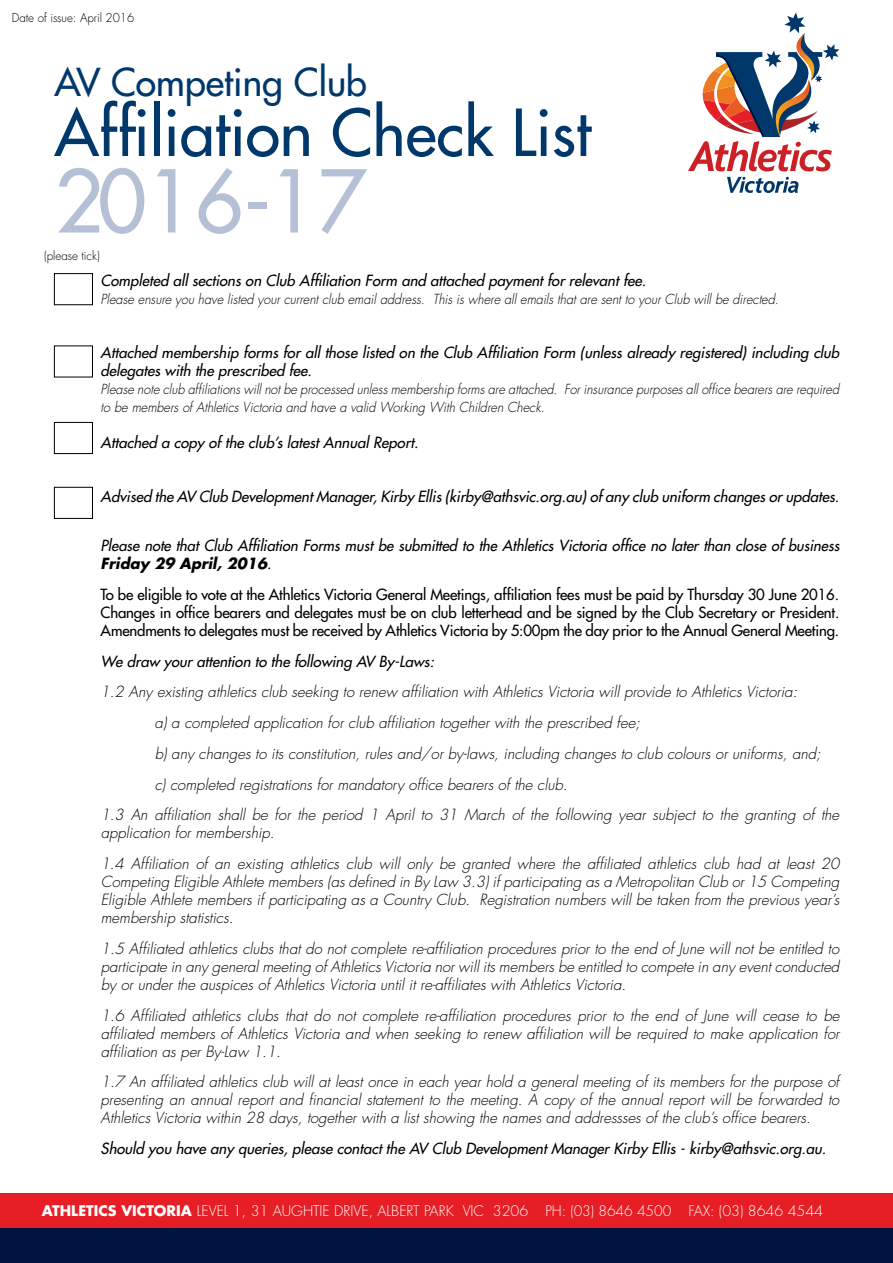
<style>
.page{position:relative;width:893px;height:1263px;background:#fff}
.page>*{position:absolute;margin:0;border:0;box-sizing:border-box;transform-origin:0 0}
.t1{font:500 84px "Futura Std";color:#b5c0d7}
.t2{font:500 63px "Futura Std";color:#00386c}
.t3{font:500 37.5px "Futura Std";color:#00386c}
.t4{font:italic 300 15px/18px "Futura Std";color:#000;text-align:justify}
.t5{font:italic 500 15px/18px "Futura Std";color:#000}
.t6{font:500 15px/18px "Futura Std";letter-spacing:-.01em;color:#000;text-align:justify}
.t7{font:300 14.25px "Futura Std";color:#fff}
.t8{font:italic 300 13.5px/18px "Futura Std";color:#000;scale:.94 1}
.t9{font:300 12px "Futura Std";letter-spacing:-.005em;color:#000}
.s1{font-weight:700}
</style>
<div class="page">
<div style="left:54px;top:273px;width:39px;height:32px;border:1px solid #000"></div>
<div style="left:54px;top:345px;width:39px;height:32px;border:1px solid #000"></div>
<div style="left:54px;top:422px;width:39px;height:32px;border:1px solid #000"></div>
<div style="left:54px;top:487px;width:39px;height:32px;border:1px solid #000"></div>
<svg style="left:727px;top:177px;width:71px;height:16px"></svg>
<svg style="left:688px;top:12px;width:151px;height:159px"></svg>
<div style="left:0;top:1193px;width:893px;height:56px;background:#e61e26"></div>
<div style="left:0;top:1229px;width:893px;height:34px;background:#00143f"></div>
<p class="t9" style="left:12px;top:11px;width:124px">Date of issue: April 2016</p>
<h3 class="t3" style="left:54px;top:59px;width:314px">AV Competing Club</h3>
<h2 class="t2" style="left:54px;top:93px;width:538px">Affiliation Check List</h2>
<h1 class="t1" style="left:54px;top:149px;width:313px">2016-17</h1>
<p class="t9" style="left:44px;top:249px;width:57px">(please tick)</p>
<p class="t5" style="left:101px;top:272px;width:550px">Completed all sections on Club Affiliation Form and attached payment for relevant fee.</p>
<p class="t8" style="left:101px;top:291px;width:726px">Please ensure you have listed your current club email address. This is where all emails that are sent to your Club will be directed.</p>
<p class="t5" style="left:101px;top:344px;width:743px">Attached membership forms for all those listed on the Club Affiliation Form (unless already registered) including club delegates with the prescribed fee.</p>
<p class="t8" style="left:101px;top:381px;width:790px">Please note club affiliationswillnotbe processed unlessmembership formsare attached. Forinsurance purposesalloffice bearersare required to be members of Athletics Victoria and have a valid Working With Children Check.</p>
<p class="t5" style="left:101px;top:434px;width:323px">Attached a copy of the club’s latest Annual Report.</p>
<p class="t5" style="left:101px;top:488px;width:743px">Advised the AV Club DevelopmentManager,Kirby Ellis(kirby@athsvic.org.au)of any club uniform changesorupdates.</p>
<p class="t5" style="left:101px;top:536px;width:744px">Please note that Club Affiliation Forms must be submitted to the Athletics Victoria office no later than close of business<br><span class="s1">Friday 29 April, 2016</span>.</p>
<p class="t6" style="left:101px;top:585px;width:740px">To be eligible to vote at the Athletics Victoria General Meetings, affiliation fees must be paid by Thursday 30 June 2016.<br>Changes in office bearers and delegates must be on club letterhead and be signed by the Club Secretary or President.<br>Amendments to delegates must be received by Athletics Victoria by 5:00pm the day prior to the Annual General Meeting.</p>
<p class="t5" style="left:101px;top:652px;width:338px">We draw your attention to the following AV By -Laws:</p>
<p class="t4" style="left:101px;top:683px;width:702px">1.2 Any existing athletics club seeking to renew affiliation with Athletics Victoria will provide to Athletics Victoria:</p>
<p class="t4" style="left:155px;top:714px;width:490px">a) a completed application for club affiliation together with the prescribed fee;</p>
<p class="t4" style="left:155px;top:745px;width:671px">b) any changes to its constitution, rules and/or by-laws, including changes to club colours or uniforms, and;</p>
<p class="t4" style="left:155px;top:775px;width:418px">c) completed registrations for mandatory office bearers of the club.</p>
<p class="t4" style="left:101px;top:806px;width:743px">1.3 An affiliation shall be for the period 1 April to 31 March of the following year subject to the granting of the</p>
<p class="t4" style="left:101px;top:818px;width:744px;line-height:30.8px">application for membership.<br>1.4 Affiliation of an existing athletics club will only be granted where the affiliated athletics club had at least 20</p>
<p class="t4" style="left:101px;top:873px;width:744px">Competing Eligible Athlete members(asdefined in By Law 3.3)ifparticipating asa Metropolitan Club or15 Competing Eligible Athlete members if participating as a Country Club. Registration numbers will be taken from the previous year’s membership statistics.</p>
<p class="t4" style="left:101px;top:940px;width:743px">1.5 Affiliated athletics clubs that do not complete re-affiliation procedures prior to the end of June will not be entitled to participate in any generalmeeting ofAthleticsVictoria norwillitsmembersbe entitled to compete in any eventconducted by or under the auspices of Athletics Victoria until it re-affiliates with Athletics Victoria.</p>
<p class="t4" style="left:101px;top:1006px;width:743px">1.6 Affiliated athletics clubs that do not complete re-affiliation procedures prior to the end of June will cease to be affiliated members of Athletics Victoria and when seeking to renew affiliation will be required to make application for affiliation as per By-Law 1.1.</p>
<p class="t4" style="left:101px;top:1073px;width:743px">1.7 An affiliated athletics club will at least once in each year hold a general meeting of its members for the purpose of presenting an annual report and financial statement to the meeting. A copy of the annual report will be forwarded to Athletics Victoria within 28 days, together with a list showing the names and addressses of the club’s office bearers.</p>
<p class="t5" style="left:101px;top:1140px;width:730px">Should you have any queries, please contact the AV Club Development Manager Kirby Ellis - kirby@athsvic.org.au.</p>
<p class="t7" style="left:42px;top:1202px;width:782px"><span class="s1">ATHLETICS VICTORIA</span> LEVEL 1, 31 AUGHTIE DRIVE, ALBERT PARK VIC 3206 PH: (03) 8646 4500 FAX: (03) 8646 4544</p>
</div>
